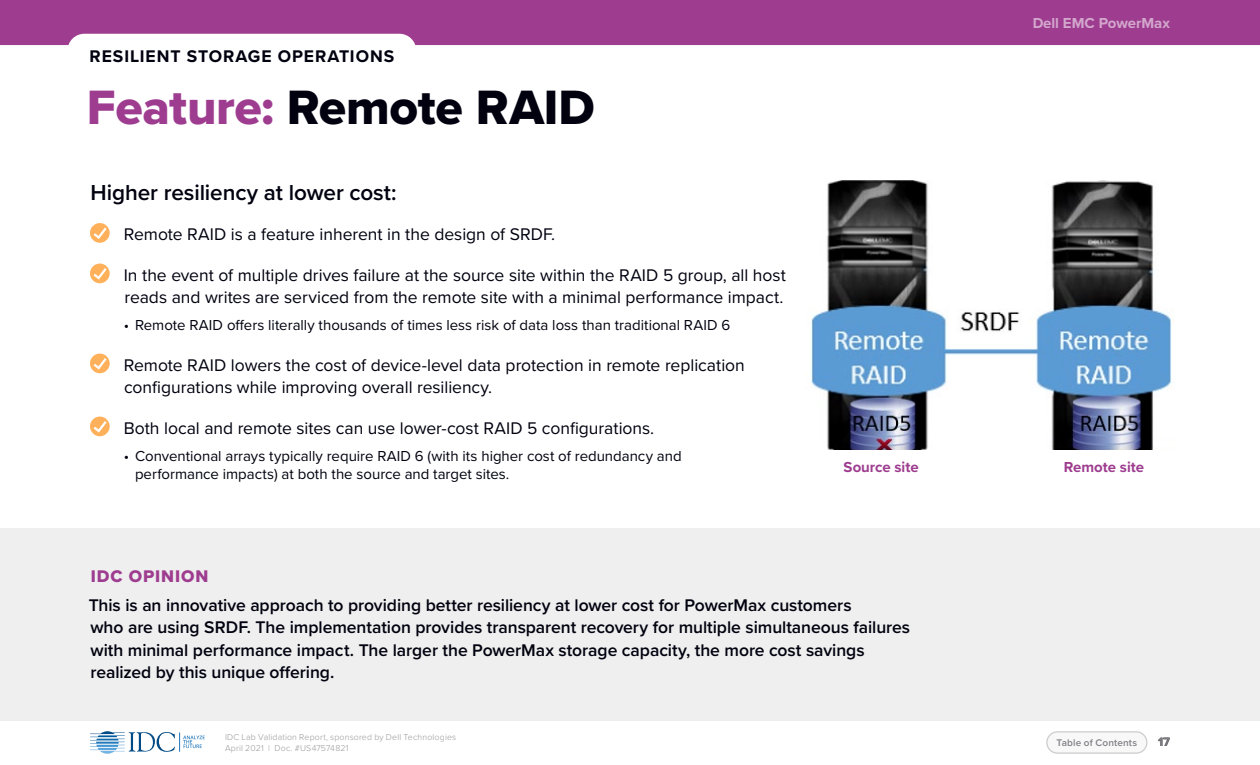
<style>
.page{position:relative;width:1260px;height:765px;background:#fff}
.page>*{position:absolute;margin:0;border:0;box-sizing:border-box;transform-origin:0 0}
.t1{font:50px "Proxima Nova Extrabld";letter-spacing:-.005em;color:#01010f}
.t2{font:600 22.5px "Proxima Nova";letter-spacing:-.005em;color:#01010f}
.t3{font:17.5px/22.5px "Proxima Nova";color:#01010f}
.t4{font:600 17.5px/22.5px "Proxima Nova";letter-spacing:-.005em;color:#01010f}
.t5{font:700 17.5px "Proxima Nova";letter-spacing:.055em;color:#01010f}
.t6{font:17.5px "Proxima Nova Extrabld";letter-spacing:.05em;color:#9e3d90}
.t7{font:15px/18.8px "Proxima Nova";color:#01010f}
.t8{font:700 15px "Proxima Nova";letter-spacing:-.005em;color:#9e3d90}
.t9{font:700 15px "Proxima Nova";color:#fff}
.t10{font:700 12.5px "Proxima Nova";color:#000}
.t11{font:600 10px "Proxima Nova";letter-spacing:.015em;color:#808087}
.t12{font:300 8.75px/11.2px "Proxima Nova";letter-spacing:.02em;color:#98989b}
.s1{color:#9e3d90}
</style>
<div class="page">
<svg style="left:90px;top:731px;width:115px;height:23px"></svg>
<hr style="left:0;top:45px;width:1260px;height:1px;background:#e5e5e5">
<hr style="left:0;top:720px;width:1260px;height:1px;background:#e5e5e5">
<div style="left:1047px;top:732px;width:100px;height:21px;background:#f8f8f8;border-radius:11px"></div>
<div style="left:1046px;top:731px;width:102px;height:23px;border:1px solid #ccc;border-radius:11px"></div>
<div style="left:0;top:0;width:1260px;height:45px;background:#9e3d90"></div>
<div style="left:0;top:529px;width:1260px;height:191px;background:#efefef"></div>
<div style="left:68px;top:34px;width:348px;height:34px;background:#fff;border-radius:17px"></div>
<svg style="left:90px;top:223px;width:20px;height:20px"></svg>
<svg style="left:90px;top:264px;width:20px;height:19px"></svg>
<svg style="left:90px;top:354px;width:20px;height:19px"></svg>
<svg style="left:90px;top:417px;width:20px;height:19px"></svg>
<img style="left:811px;top:180px;width:362px;height:270px">
<p class="t5" style="left:90px;top:43px;width:306px">RESILIENT STORAGE OPERATIONS</p>
<p class="t1" style="left:87px;top:71px;width:509px"><span class="s1">Feature:</span> Remote RAID</p>
<p class="t9" style="left:1032px;top:12px;width:139px">Dell EMC PowerMax</p>
<p class="t2" style="left:91px;top:175px;width:308px">Higher resiliency at lower cost:</p>
<p class="t3" style="left:124px;top:222px;width:431px">Remote RAID is a feature inherent in the design of SRDF.</p>
<p class="t3" style="left:124px;top:263px;width:664px">In the event of multiple drives failure at the source site within the RAID 5 group, all host reads and writes are serviced from the remote site with a minimal performance impact.</p>
<p class="t7" style="left:124px;top:315px;width:608px">• Remote RAID offers literally thousands of times less risk of data loss than traditional RAID 6</p>
<p class="t3" style="left:124px;top:353px;width:623px">Remote RAID lowers the cost of device-level data protection in remote replication configurations while improving overall resiliency.</p>
<p class="t3" style="left:124px;top:416px;width:530px">Both local and remote sites can use lower-cost RAID 5 configurations.</p>
<p class="t7" style="left:135px;top:446px;width:548px;text-indent:-11px">• Conventional arrays typically require RAID 6 (with its higher cost of redundancy and performance impacts) at both the source and target sites.</p>
<p class="t8" style="left:844px;top:456px;width:77px">Source site</p>
<p class="t8" style="left:1064px;top:456px;width:82px">Remote site</p>
<p class="t6" style="left:91px;top:563px;width:119px">IDC OPINION</p>
<p class="t4" style="left:89px;top:593px;width:823px">This is an innovative approach to providing better resiliency at lower cost for PowerMax customers<br>who are using SRDF. The implementation provides transparent recovery for multiple simultaneous failures with minimal performance impact. The larger the PowerMax storage capacity, the more cost savings realized by this unique offering.</p>
<p class="t12" style="left:225px;top:731px;width:233px">IDC Lab Validation Report, sponsored by Dell Technologies<br>April 2021 | Doc. #US47574821</p>
<p class="t11" style="left:1057px;top:735px;width:82px">Table of Contents</p>
<p class="t10" style="left:1158px;top:733px;width:13px">17</p>
</div>
